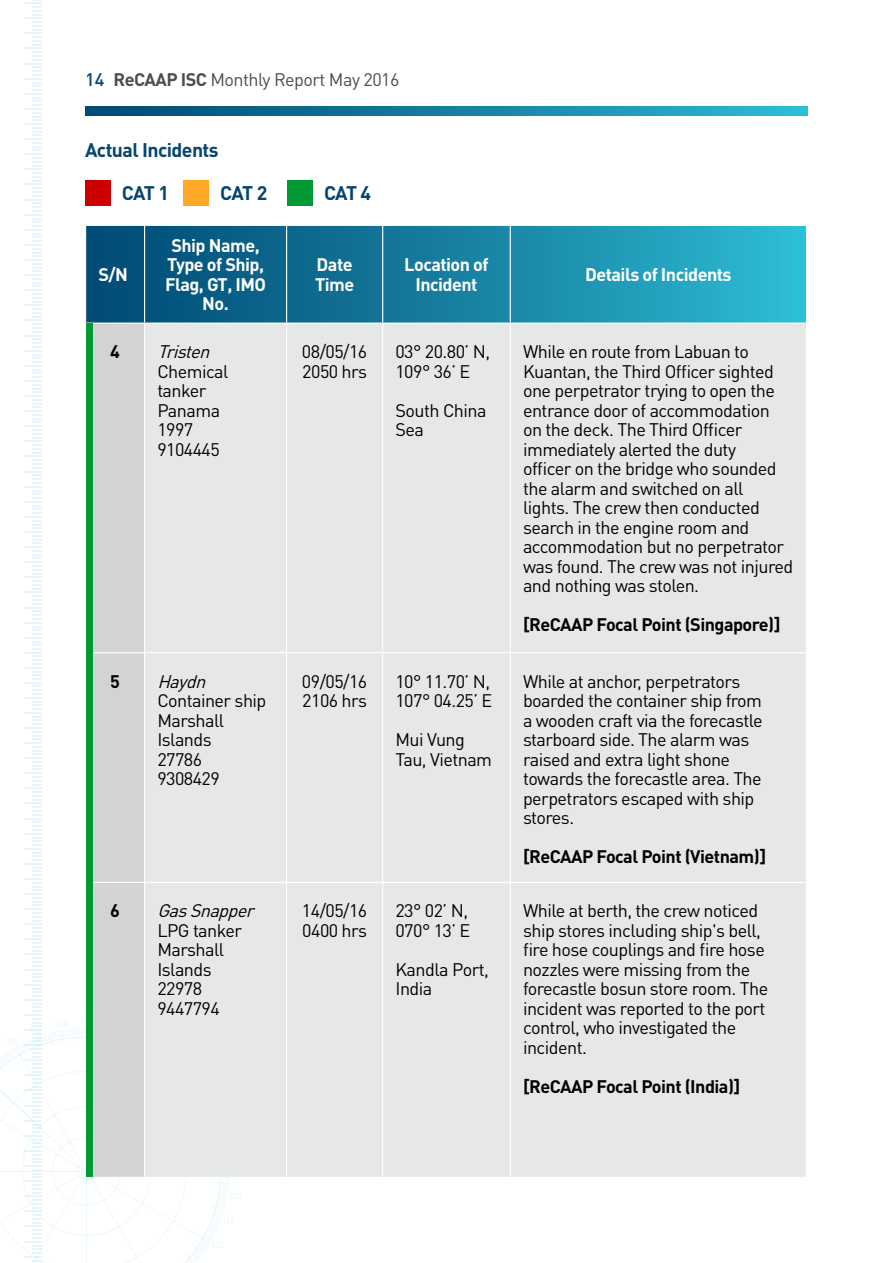
<style>
.page{position:relative;width:893px;height:1263px;background:#fff}
.page>*{position:absolute;margin:0;border:0;box-sizing:border-box;transform-origin:0 0}
.t1{font:700 19.5px "DIN Pro";letter-spacing:-.03em;color:#054570}
.t2{font:18px/19.5px "DIN Pro";letter-spacing:-.03em;color:#000}
.t3{font:700 18px "DIN Pro";letter-spacing:-.03em;color:#000}
.t4{font:700 18px/19.5px "DIN Pro";letter-spacing:-.03em;color:#fff;text-align:center}
.t5{font:18px "DIN Pro";letter-spacing:-.03em;color:#4d4d4f}
.t6{font:italic 18px "DIN Pro";color:#000}
.s1{font-weight:500;color:#054570}
.s2{font-weight:700}
</style>
<div class="page">
<svg style="left:0;top:0;width:243px;height:1263px"></svg>
<div style="left:183px;top:180px;width:26px;height:25px;background:#ffa827"></div>
<div style="left:287px;top:180px;width:25px;height:25px;background:#093"></div>
<div style="left:85px;top:180px;width:25px;height:25px;background:#c00"></div>
<svg style="left:85px;top:107px;width:723px;height:8px;background:#1680a1"></svg>
<svg style="left:86px;top:226px;width:720px;height:97px;background:#1781a2"></svg>
<div style="left:92px;top:324px;width:52px;height:853px;background:#d1d3d4"></div>
<div style="left:145px;top:324px;width:661px;height:853px;background:#e6e8e8"></div>
<hr style="left:85px;top:225px;width:60px;height:1px;background:#fff">
<hr style="left:85px;top:226px;width:1px;height:97px;background:#fff">
<hr style="left:144px;top:226px;width:1px;height:97px;background:#fff">
<hr style="left:145px;top:225px;width:142px;height:1px;background:#fff">
<hr style="left:286px;top:226px;width:1px;height:97px;background:#fff">
<hr style="left:382px;top:226px;width:1px;height:97px;background:#fff">
<hr style="left:510px;top:226px;width:1px;height:97px;background:#fff">
<hr style="left:286px;top:324px;width:1px;height:328px;background:#fff">
<hr style="left:382px;top:324px;width:1px;height:328px;background:#fff">
<hr style="left:510px;top:324px;width:1px;height:328px;background:#fff">
<hr style="left:286px;top:653px;width:1px;height:229px;background:#fff">
<hr style="left:382px;top:653px;width:1px;height:229px;background:#fff">
<hr style="left:510px;top:653px;width:1px;height:229px;background:#fff">
<hr style="left:286px;top:883px;width:1px;height:294px;background:#fff">
<hr style="left:382px;top:883px;width:1px;height:294px;background:#fff">
<hr style="left:510px;top:883px;width:1px;height:294px;background:#fff">
<hr style="left:145px;top:323px;width:142px;height:1px;background:#fff">
<hr style="left:145px;top:652px;width:142px;height:1px;background:#fff">
<hr style="left:287px;top:652px;width:96px;height:1px;background:#fff">
<hr style="left:383px;top:652px;width:127px;height:1px;background:#fff">
<hr style="left:510px;top:652px;width:296px;height:1px;background:#fff">
<hr style="left:145px;top:882px;width:142px;height:1px;background:#fff">
<hr style="left:287px;top:882px;width:96px;height:1px;background:#fff">
<hr style="left:383px;top:882px;width:127px;height:1px;background:#fff">
<hr style="left:510px;top:882px;width:296px;height:1px;background:#fff">
<hr style="left:145px;top:1177px;width:142px;height:1px;background:#fff">
<hr style="left:85px;top:323px;width:60px;height:1px;background:#fff">
<hr style="left:85px;top:324px;width:1px;height:328px;background:#fff">
<hr style="left:144px;top:324px;width:1px;height:328px;background:#fff">
<hr style="left:85px;top:652px;width:60px;height:1px;background:#fff">
<hr style="left:85px;top:653px;width:1px;height:229px;background:#fff">
<hr style="left:144px;top:653px;width:1px;height:229px;background:#fff">
<hr style="left:85px;top:882px;width:60px;height:1px;background:#fff">
<hr style="left:85px;top:883px;width:1px;height:294px;background:#fff">
<hr style="left:144px;top:883px;width:1px;height:294px;background:#fff">
<hr style="left:85px;top:1177px;width:60px;height:1px;background:#fff">
<div style="left:86px;top:324px;width:6px;height:853px;background:#093"></div>
<p class="t5" style="left:85px;top:67px;width:316px"><span class="s1">14</span> <span class="s2">ReCAAP ISC</span> Monthly Report May 2016</p>
<p class="t1" style="left:85px;top:137px;width:135px">Actual Incidents</p>
<p class="t1" style="left:122px;top:180px;width:49px">CAT 1</p>
<p class="t1" style="left:220px;top:180px;width:49px">CAT 2</p>
<p class="t1" style="left:324px;top:180px;width:49px">CAT 4</p>
<p class="t4" style="left:98px;top:264px;width:31px">S/N</p>
<p class="t4" style="left:165px;top:235px;width:103px">Ship Name,<br>Type of Ship,<br>Flag, GT, IMO<br>No.</p>
<p class="t3" style="left:110px;top:339px;width:11px">4</p>
<p class="t6" style="left:157px;top:339px;width:60px">Tristen</p>
<p class="t2" style="left:157px;top:361px;width:73px">Chemical tanker<br>Panama<br>1997<br>9104445</p>
<p class="t3" style="left:110px;top:669px;width:11px">5</p>
<p class="t6" style="left:157px;top:669px;width:55px">Haydn</p>
<p class="t2" style="left:157px;top:690px;width:111px">Container ship<br>Marshall<br>Islands<br>27786<br>9308429</p>
<p class="t3" style="left:110px;top:898px;width:11px">6</p>
<p class="t6" style="left:157px;top:899px;width:104px">GasSnapper</p>
<p class="t2" style="left:157px;top:920px;width:86px">LPG tanker<br>Marshall<br>Islands<br>22978<br>9447794</p>
<p class="t4" style="left:315px;top:254px;width:41px;text-align:left">Date<br>Time</p>
<p class="t4" style="left:404px;top:254px;width:86px">Location of<br>Incident</p>
<p class="t4" style="left:585px;top:264px;width:148px">Details of Incidents</p>
<p class="t2" style="left:302px;top:341px;width:67px">08/05/16<br>2050 hrs</p>
<p class="t2" style="left:395px;top:341px;width:96px">03° 20.80’ N,<br>109° 36’ E</p>
<p class="t2" style="left:395px;top:400px;width:93px">South China<br>Sea</p>
<p class="t2" style="left:523px;top:341px;width:272px">While en route from Labuan to<br>Kuantan, the Third Officer sighted one perpetrator trying to open the entrance door of accommodation on the deck. The Third Officer immediately alerted the duty<br>officer on the bridge who sounded the alarm and switched on all lights. The crew then conducted search in the engine room and accommodation but no perpetrator was found. The crew was not injured and nothing was stolen.</p>
<p class="t3" style="left:523px;top:612px;width:259px">[ReCAAP Focal Point (Singapore)]</p>
<p class="t2" style="left:302px;top:671px;width:67px">09/05/16<br>2106 hrs</p>
<p class="t2" style="left:395px;top:671px;width:98px">10° 11.70’ N,<br>107° 04.25’ E</p>
<p class="t2" style="left:395px;top:729px;width:98px">Mui Vung<br>Tau, Vietnam</p>
<p class="t2" style="left:523px;top:671px;width:241px">While at anchor, perpetrators boarded the container ship from a wooden craft via the forecastle starboard side. The alarm was raised and extra light shone towards the forecastle area. The perpetrators escaped with ship stores.</p>
<p class="t3" style="left:523px;top:844px;width:245px">[ReCAAP Focal Point (Vietnam)]</p>
<p class="t2" style="left:302px;top:900px;width:67px">14/05/16<br>0400 hrs</p>
<p class="t2" style="left:395px;top:900px;width:76px">23° 02’ N,<br>070° 13’ E</p>
<p class="t2" style="left:395px;top:959px;width:95px">Kandla Port,<br>India</p>
<p class="t2" style="left:523px;top:900px;width:247px">While at berth, the crew noticed ship stores including ship's bell, fire hose couplings and fire hose nozzles were missing from the forecastle bosun store room. The incident was reported to the port control, who investigated the incident.</p>
<p class="t3" style="left:523px;top:1074px;width:219px">[ReCAAP Focal Point (India)]</p>
</div>
